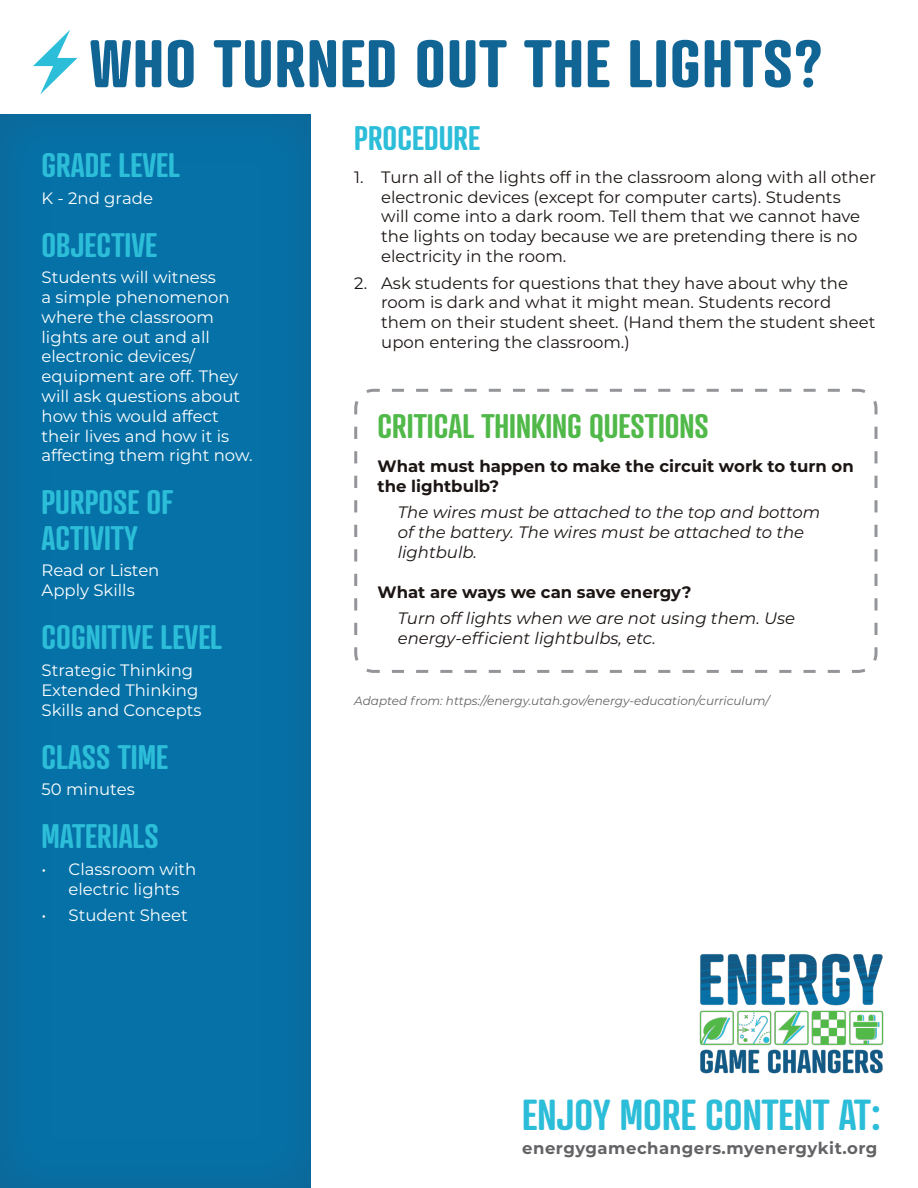
<style>
.page{position:relative;width:918px;height:1188px;background:#fff}
.page>*{position:absolute;margin:0;border:0;box-sizing:border-box;transform-origin:0 0}
.t1{font:700 65.1px "Atrament";letter-spacing:.02em;color:#116595}
.t2{font:600 42px "Atrament";color:#2cbdd8}
.Paragraph_Style_1{font:600 33px/36px "Atrament";color:#2cbdd8}
.Paragraph_Style_1-2{font:600 33px "Atrament";color:#50b949}
.t3{font:16.5px/19.8px "Montserrat";color:#1b1513}
.t4{font:16.5px/19.8px "Montserrat";color:#fff}
.t5{font:italic 16.5px/19.8px "Montserrat";color:#1b1513}
.t6{font:700 16.5px/19.8px "Montserrat";color:#1b1513}
.t7{font:700 16.5px "Montserrat";letter-spacing:.03em;color:#636366}
.t8{font:italic 12px "Montserrat";color:#636366}
</style>
<div class="page">
<div style="left:0;top:113px;width:311px;height:1075px;background:#0571a7"></div>
<svg style="left:33px;top:30px;width:44px;height:64px"></svg>
<svg style="left:354px;top:388px;width:524px;height:285px"></svg>
<img style="left:699px;top:953px;width:185px;height:121px">
<p class="t1" style="left:90px;top:22px;width:734px">WHO TURNED OUT THE LIGHTS?</p>
<p class="Paragraph_Style_1" style="left:354px;top:119px;width:127px">PROCEDURE</p>
<p class="t3" style="left:381px;top:166px;width:496px;text-indent:-27px">1. Turn all of the lights off in the classroom along with all other electronic devices (except for computer carts). Students<br>will come into a dark room. Tell them that we cannot have the lights on today because we are pretending there is no electricity in the room.</p>
<p class="t3" style="left:381px;top:272px;width:496px;text-indent:-27px">2. Ask students for questions that they have about why the room is dark and what it might mean. Students record them on their student sheet. (Hand them the student sheet upon entering the classroom.)</p>
<p class="Paragraph_Style_1" style="left:42px;top:146px;width:140px">GRADE LEVEL</p>
<p class="t4" style="left:42px;top:187px;width:113px">K - 2nd grade</p>
<p class="Paragraph_Style_1" style="left:42px;top:226px;width:117px">OBJECTIVE</p>
<p class="t4" style="left:42px;top:267px;width:212px">Students will witness<br>a simple phenomenon where the classroom lights are out and all electronic devices/ equipment are off. They will ask questions about how this would affect their lives and how it is affecting them right now.</p>
<p class="Paragraph_Style_1" style="left:42px;top:483px;width:133px">PURPOSE OF<br>ACTIVITY</p>
<p class="t4" style="left:42px;top:560px;width:119px">Read or Listen</p>
<p class="t4" style="left:42px;top:580px;width:95px">Apply Skills</p>
<p class="Paragraph_Style_1" style="left:42px;top:619px;width:182px">COGNITIVE LEVEL</p>
<p class="t4" style="left:42px;top:660px;width:153px">Strategic Thinking</p>
<p class="t4" style="left:42px;top:679px;width:158px">Extended Thinking</p>
<p class="t4" style="left:42px;top:699px;width:162px">Skills and Concepts</p>
<p class="Paragraph_Style_1" style="left:42px;top:738px;width:128px">CLASS TIME</p>
<p class="t4" style="left:42px;top:779px;width:95px">50 minutes</p>
<p class="Paragraph_Style_1" style="left:42px;top:818px;width:119px">MATERIALS</p>
<p class="t4" style="left:69px;top:858px;width:129px;text-indent:-27px">• Classroom with electric lights</p>
<p class="t4" style="left:42px;top:905px;width:148px">• Student Sheet</p>
<p class="Paragraph_Style_1-2" style="left:377px;top:406px;width:333px">CRITICAL THINKING QUESTIONS</p>
<p class="t6" style="left:377px;top:455px;width:478px">What must happen to make the circuit work to turn on the lightbulb?</p>
<p class="t5" style="left:398px;top:502px;width:424px">The wires must be attached to the top and bottom of the battery. The wires must be attached to the lightbulb.</p>
<p class="t6" style="left:377px;top:581px;width:315px">What are ways we can save energy?</p>
<p class="t5" style="left:398px;top:608px;width:399px">Turn off lights when we are not using them. Use energy-efficient lightbulbs, etc.</p>
<p class="t8" style="left:354px;top:692px;width:417px">Adapted from: https://energy.utah.gov/energy-education/curriculum/</p>
<p class="t2" style="left:522px;top:1089px;width:360px">ENJOY MORE CONTENT AT:</p>
<p class="t7" style="left:522px;top:1137px;width:357px">energygamechangers.myenergykit.org</p>
</div>
